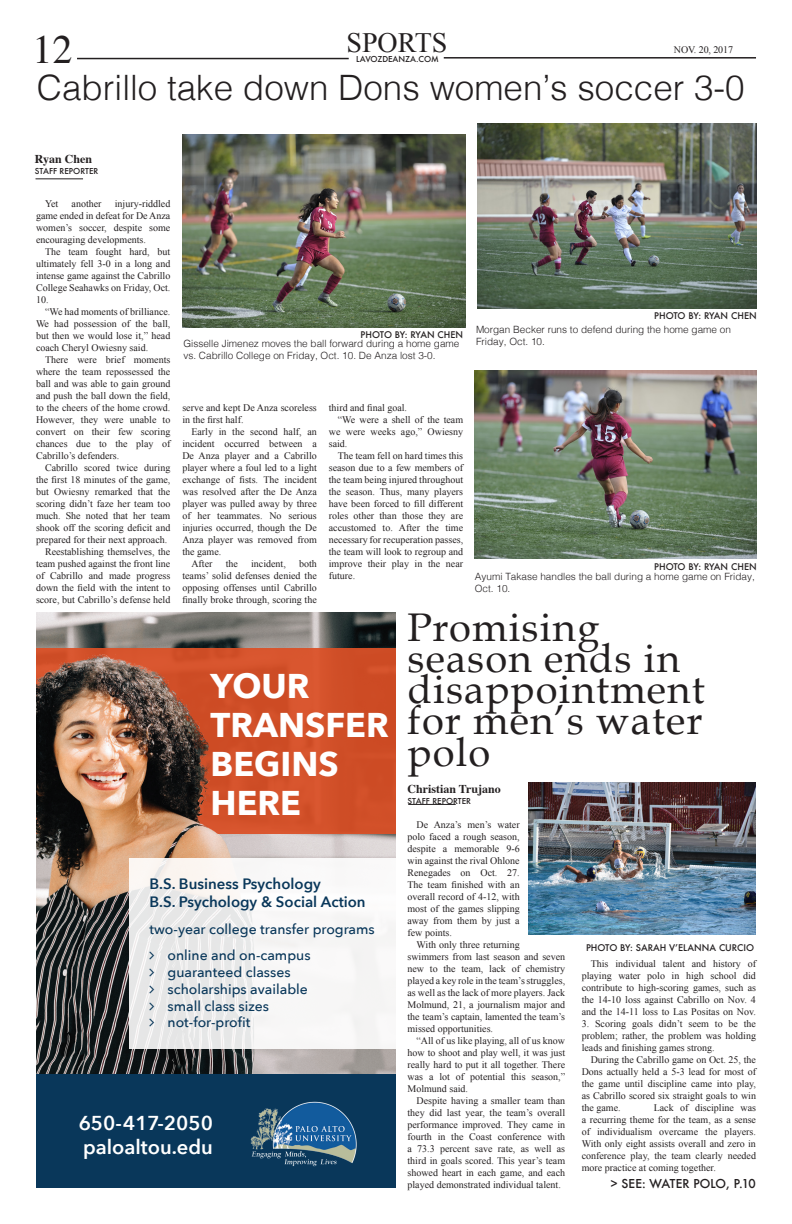
<style>
.page{position:relative;width:792px;height:1224px;background:#fff}
.page>*{position:absolute;margin:0;border:0;box-sizing:border-box;transform-origin:0 0}
.t1{font:40px/31.1px "Book Antiqua";letter-spacing:.03em;color:#231f20}
.t2{font:40px "Times";color:#231f20}
.t3{font:300 35px "Helvetica";color:#231f20}
.t4{font:700 34.3px/39px "Avenir Next";color:#fff}
.t5{font:28px "Times New Roman";color:#231f20}
.t6{font:600 20.1px/24.1px "Avenir Next";color:#fff}
.t7{font:600 15px/18px "Avenir Next";color:#09375a}
.t8{font:500 14px/16.8px "Avenir Next";color:#09375a}
.t9{font:700 12px "Times";color:#231f20}
.t10{font:500 12px "Futura";color:#231f20}
.t11{font:10px/12px "Times New Roman";color:#231f20;text-align:justify}
.t12{font:300 10px/12px "Helvetica";color:#231f20}
.t13{font:500 9px "Futura";color:#231f20}
.t14{font:500 8px "Futura";color:#231f20}
</style>
<div class="page">
<hr style="left:77px;top:58px;width:272px;height:1px;background:#231f20">
<hr style="left:444px;top:57px;width:312px;height:2px;background:#231f20">
<img style="left:36px;top:838px;width:360px;height:236px">
<div style="left:129px;top:858px;width:267px;height:191px;background:linear-gradient(to right,#eaeae9,#fbfbfb)"></div>
<div style="left:36px;top:1074px;width:360px;height:114px;background:#09375a"></div>
<img style="left:250px;top:1101px;width:107px;height:66px">
<img style="left:36px;top:612px;width:360px;height:226px">
<hr style="left:408px;top:804px;width:48px;height:1px;background:#231f20">
<hr style="left:36px;top:178px;width:47px;height:1px;background:#231f20">
<img style="left:474px;top:370px;width:282px;height:189px">
<img style="left:182px;top:135px;width:283px;height:193px">
<img style="left:478px;top:124px;width:278px;height:185px">
<img style="left:529px;top:783px;width:227px;height:152px">
<svg style="left:150px;top:952px;width:4px;height:8px"></svg>
<svg style="left:150px;top:969px;width:4px;height:7px"></svg>
<svg style="left:150px;top:985px;width:4px;height:8px"></svg>
<svg style="left:150px;top:1002px;width:4px;height:8px"></svg>
<svg style="left:150px;top:1019px;width:4px;height:8px"></svg>
<p class="t2" style="left:32px;top:12px;width:41px">12</p>
<p class="t5" style="left:346px;top:24px;width:103px">SPORTS</p>
<p class="t11" style="left:674px;top:44px;width:61px">NOV. 20, 2017</p>
<p class="t3" style="left:37px;top:58px;width:709px">Cabrillo take down Dons women’s soccer 3-0</p>
<p class="t14" style="left:356px;top:53px;width:84px">LAVOZDEANZA.COM</p>
<p class="t9" style="left:35px;top:148px;width:59px">Ryan Chen</p>
<p class="t14" style="left:35px;top:166px;width:65px">STAFF REPORTER</p>
<p class="t11" style="left:45px;top:197px;width:15px">Yet</p>
<p class="t11" style="left:72px;top:197px;width:31px">another</p>
<p class="t11" style="left:36px;top:197px;width:136px;text-indent:79px">injury-riddled game ended in defeat for De Anza women’s soccer, despite some encouraging developments.</p>
<p class="t11" style="left:36px;top:245px;width:136px;text-indent:9px">The team fought hard, but ultimately fell 3-0 in a long and intense game against the Cabrillo College Seahawks on Friday, Oct.<br>10.</p>
<p class="t11" style="left:36px;top:305px;width:136px;text-indent:9px">“We had moments of brilliance.<br>We had possession of the ball, but then we would lose it,” head coach Cheryl Owiesny said.</p>
<p class="t11" style="left:36px;top:353px;width:136px;text-indent:9px">There were brief moments where the team repossessed the ball and was able to gain ground and push the ball down the field, to the cheers of the home crowd.<br>However, they were unable to convert on their few scoring chances due to the play of Cabrillo’s defenders.</p>
<p class="t11" style="left:36px;top:461px;width:136px;text-indent:9px">Cabrillo scored twice during the first 18 minutes of the game, but Owiesny remarked that the scoring didn’t faze her team too much. She noted that her team shook off the scoring deficit and prepared for their next approach.</p>
<p class="t11" style="left:36px;top:545px;width:136px;text-indent:9px">Reestablishing themselves, the team pushed against the front line of Cabrillo and made progress down the field with the intent to score, but Cabrillo’s defense held</p>
<p class="t13" style="left:361px;top:329px;width:104px">PHOTO BY: RYAN CHEN</p>
<p class="t12" style="left:183px;top:337px;width:278px">Gisselle Jimenez moves the ball forward during a home game vs. Cabrillo College on Friday, Oct. 10. De Anza lost 3-0.</p>
<p class="t13" style="left:654px;top:309px;width:104px">PHOTO BY: RYAN CHEN</p>
<p class="t12" style="left:476px;top:322px;width:257px">Morgan Becker runs to defend during the home game on<br>Friday, Oct. 10.</p>
<p class="t11" style="left:182px;top:401px;width:136px">serve and kept De Anza scoreless in the first half.</p>
<p class="t11" style="left:182px;top:425px;width:136px;text-indent:9px">Early in the second half, an incident occurred between a De Anza player and a Cabrillo player where a foul led to a light exchange of fists. The incident was resolved after the De Anza player was pulled away by three of her teammates. No serious injuries occurred, though the De Anza player was removed from the game.</p>
<p class="t11" style="left:191px;top:557px;width:23px">After</p>
<p class="t11" style="left:226px;top:557px;width:14px">the</p>
<p class="t11" style="left:251px;top:557px;width:36px">incident,</p>
<p class="t11" style="left:182px;top:557px;width:136px;text-indent:117px">both teams’ solid defenses denied the opposing offenses until Cabrillo finally broke through, scoring the</p>
<p class="t11" style="left:329px;top:401px;width:80px">third and final goal.</p>
<p class="t11" style="left:329px;top:413px;width:136px;text-indent:9px">“We were a shell of the team we were weeks ago,” Owiesny said.</p>
<p class="t11" style="left:329px;top:449px;width:136px;text-indent:9px">The team fell on hard times this season due to a few members of the team being injured throughout the season. Thus, many players have been forced to fill different roles other than those they are accustomed to. After the time necessary for recuperation passes, the team will look to regroup and improve their play in the near future.</p>
<p class="t13" style="left:654px;top:560px;width:104px">PHOTO BY: RYAN CHEN</p>
<p class="t12" style="left:475px;top:570px;width:282px">Ayumi Takase handles the ball during a home game on Friday,<br>Oct. 10.</p>
<p class="t4" style="left:211px;top:666px;width:180px">YOUR<br>TRANSFER<br>BEGINS<br>HERE</p>
<p class="t1" style="left:408px;top:612px;width:299px">Promising season ends in disappointment for men’s water polo</p>
<p class="t9" style="left:408px;top:777px;width:95px">Christian Trujano</p>
<p class="t14" style="left:408px;top:796px;width:65px">STAFF REPORTER</p>
<p class="t7" style="left:150px;top:875px;width:218px">B.S. Business Psychology<br>B.S. Psychology &amp; Social Action</p>
<p class="t8" style="left:168px;top:916px;width:209px;line-height:26px;text-indent:-18px">two-year college transfer programs online and on-campus</p>
<p class="t8" style="left:168px;top:963px;width:142px">guaranteed classes scholarships available small class sizes not-for-profit</p>
<p class="t6" style="left:79px;top:1110px;width:136px">650-417-2050 paloaltou.edu</p>
<p class="t11" style="left:408px;top:818px;width:114px;text-indent:9px">De Anza’s men’s water polo faced a rough season, despite a memorable 9-6 win against the rival Ohlone Renegades on Oct. 27.<br>The team finished with an overall record of 4-12, with most of the games slipping away from them by just a few points.</p>
<p class="t11" style="left:408px;top:938px;width:159px;text-align:left;text-indent:9px">With only three returning<br>swimmers from last season and seven new to the team, lack of chemistry played a key role in the team’s struggles, as well as the lack of more players. Jack Molmund, 21, a journalism major and the team’s captain, lamented the team’s missed opportunities.</p>
<p class="t11" style="left:408px;top:1034px;width:159px;text-indent:9px">“All of us like playing, all of us know how to shoot and play well, it was just really hard to put it all together. There was a lot of potential this season,” Molmund said.</p>
<p class="t11" style="left:408px;top:1094px;width:159px;text-indent:9px">Despite having a smaller team than they did last year, the team’s overall performance improved. They came in fourth in the Coast conference with a 73.3 percent save rate, as well as third in goals scored. This year’s team showed heart in each game, and each played demonstrated individual talent.</p>
<p class="t13" style="left:586px;top:941px;width:170px">PHOTO BY: SARAH V’ELANNA CURCIO</p>
<p class="t11" style="left:582px;top:957px;width:176px;text-indent:9px">This individual talent and history of playing water polo in high school did contribute to high-scoring games, such as the 14-10 loss against Cabrillo on Nov. 4 and the 14-11 loss to Las Positas on Nov.</p>
<p class="t11" style="left:582px;top:1017px;width:176px">3. Scoring goals didn’t seem to be the problem; rather, the problem was holding leads and finishing games strong.</p>
<p class="t11" style="left:582px;top:1053px;width:176px;text-indent:9px">During the Cabrillo game on Oct. 25, the Dons actually held a 5-3 lead for most of the game until discipline came into play, as Cabrillo scored six straight goals to win the game.</p>
<p class="t11" style="left:582px;top:1101px;width:176px;text-indent:72px">Lack of discipline was a recurring theme for the team, as a sense of individualism overcame the players.<br>With only eight assists overall and zero in conference play, the team clearly needed more practice at coming together.</p>
<p class="t10" style="left:611px;top:1175px;width:147px">&gt; SEE: WATER POLO, P.10</p>
</div>
